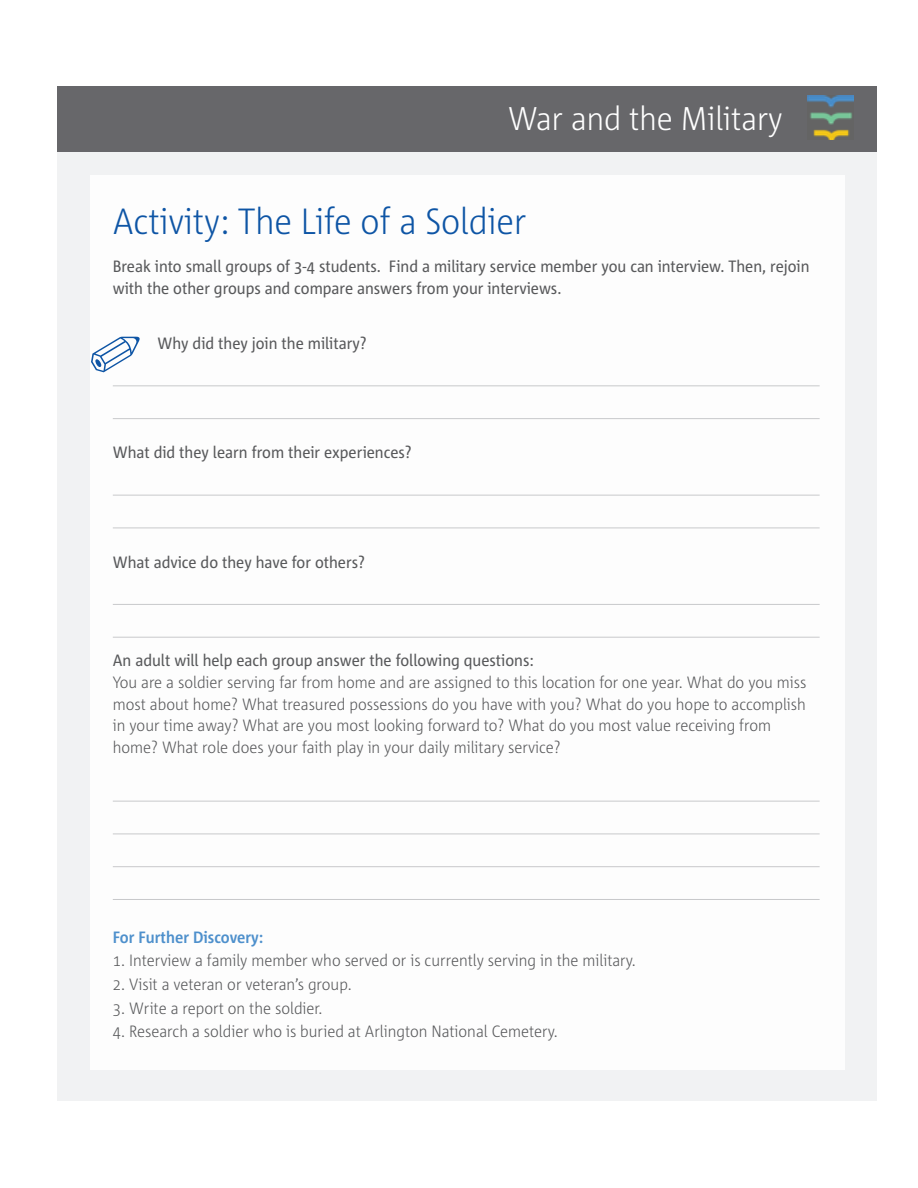
<style>
.page{position:relative;width:918px;height:1188px;background:#fff}
.page>*{position:absolute;margin:0;border:0;box-sizing:border-box;transform-origin:0 0}
.t1{font:300 36.45px "Corpid C1 s S Cd";color:#0e55a5}
.t2{font:300 32.85px "Corpid C1 s S Cd";color:#fff}
.t3{font:300 16.35px/21.9px "Corpid C1 s S Cd";color:#58595b}
.t4{font:16.35px/21.9px "Corpid C1 s S Cd";color:#58595b}
.t5{font:700 16.35px "Corpid C1 s S Cd";color:#4e90cc}
</style>
<div class="page">
<div style="left:57px;top:142px;width:820px;height:959px;background:#f1f2f3"></div>
<div style="left:57px;top:86px;width:820px;height:65px;background:#67676a"></div>
<img style="left:808px;top:96px;width:46px;height:44px">
<div style="left:90px;top:175px;width:754px;height:894px;background:#fdfdfd"></div>
<hr style="left:113px;top:385px;width:707px;height:1px;background:#c8c9cb">
<hr style="left:113px;top:418px;width:707px;height:1px;background:#c8c9cb">
<hr style="left:113px;top:495px;width:707px;height:1px;background:#c8c9cb">
<hr style="left:113px;top:527px;width:707px;height:1px;background:#c8c9cb">
<hr style="left:113px;top:604px;width:707px;height:1px;background:#c8c9cb">
<hr style="left:113px;top:637px;width:707px;height:1px;background:#c8c9cb">
<hr style="left:113px;top:801px;width:707px;height:1px;background:#c8c9cb">
<hr style="left:113px;top:833px;width:707px;height:1px;background:#c8c9cb">
<hr style="left:113px;top:866px;width:707px;height:1px;background:#c8c9cb">
<hr style="left:113px;top:899px;width:707px;height:1px;background:#c8c9cb">
<h2 class="t2" style="left:508px;top:104px;width:276px">War and the Military</h2>
<h1 class="t1" style="left:113px;top:206px;width:415px">Activity: The Life of a Soldier</h1>
<p class="t4" style="left:113px;top:257px;width:698px">Break into small groups of 3-4 students. Find a military service member you can interview. Then, rejoin with the other groups and compare answers from your interviews.</p>
<p class="t4" style="left:158px;top:333px;width:211px">Why did they join the military?</p>
<p class="t4" style="left:113px;top:442px;width:300px">What did they learn from their experiences?</p>
<p class="t4" style="left:113px;top:552px;width:254px">What advice do they have for others?</p>
<p class="t4" style="left:113px;top:650px;width:422px">An adult will help each group answer the following questions:</p>
<p class="t3" style="left:113px;top:672px;width:695px">You are a soldier serving far from home and are assigned to this location for one year. What do you miss most about home? What treasured possessions do you have with you? What do you hope to accomplish in your time away? What are you most looking forward to? What do you most value receiving from home? What role does your faith play in your daily military service?</p>
<p class="t5" style="left:113px;top:928px;width:152px">For Further Discovery:</p>
<p class="t3" style="left:113px;top:951px;width:524px">1. Interview a family member who served or is currently serving in the military.</p>
<p class="t3" style="left:113px;top:974px;width:240px">2. Visit a veteran or veteran’s group.</p>
<p class="t3" style="left:113px;top:998px;width:211px">3. Write a report on the soldier.</p>
<p class="t3" style="left:113px;top:1022px;width:446px">4. Research a soldier who is buried at Arlington National Cemetery.</p>
</div>
